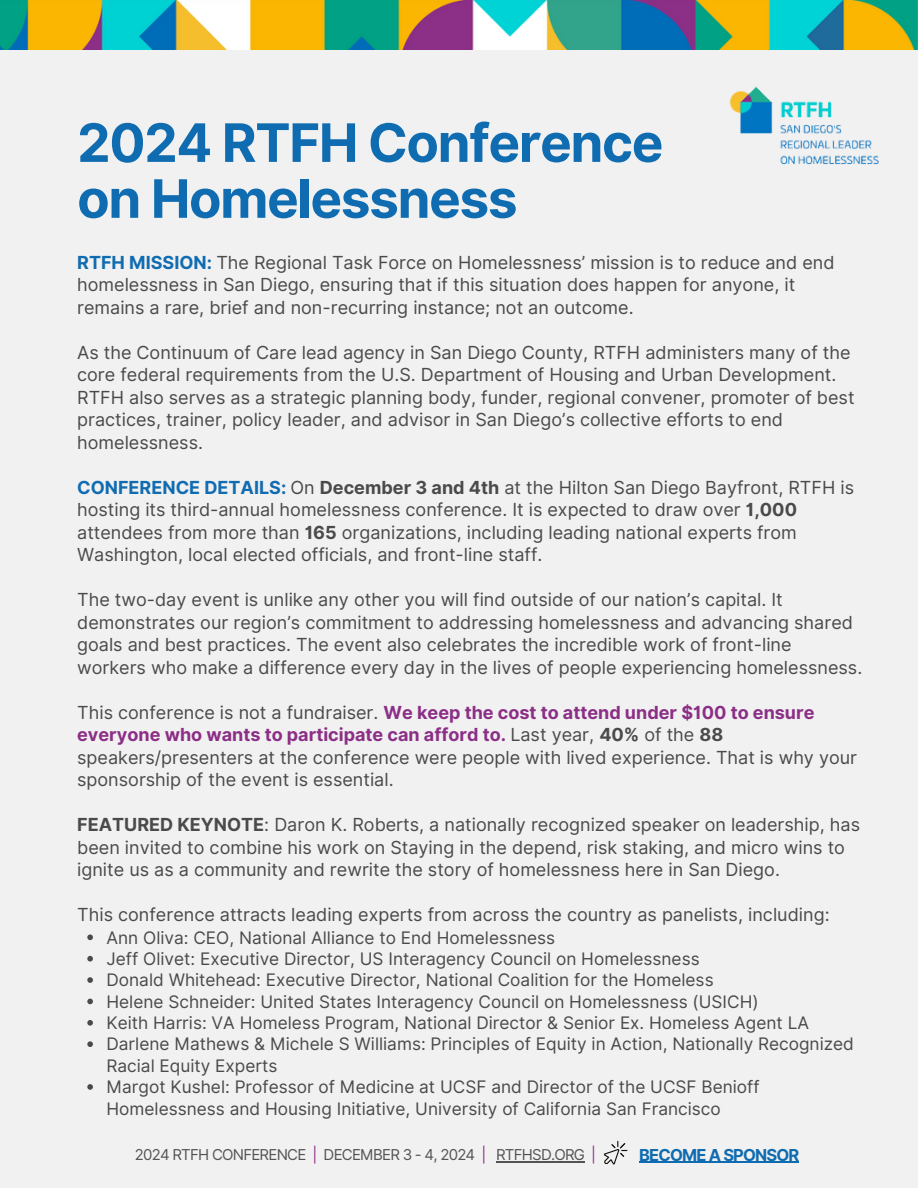
<style>
.page{position:relative;width:918px;height:1188px;background:#f1f1f1}
.page>*{position:absolute;margin:0;border:0;box-sizing:border-box;transform-origin:0 0}
.t1{font:700 52.95px/55.9px "Inter";letter-spacing:-.025em;color:#106cb1}
.t2{font:18px/22.5px "Inter";color:#4b4a4a}
.t3{font:17.25px/21.3px "Inter";color:#4b4a4a}
.t4{font:700 16.5px "Inter";letter-spacing:-.05em;color:#106cb1}
.t5{font:15px "Inter";letter-spacing:-.05em;color:#545454}
.s1{font-weight:700;color:#106cb1}
.s2{font-weight:700}
.s3{font-weight:700;color:#8b2f86}
.s4{color:#8b2f86}
</style>
<div class="page">
<svg style="left:87px;top:935px;width:6px;height:5px"></svg>
<svg style="left:87px;top:956px;width:6px;height:6px"></svg>
<svg style="left:87px;top:977px;width:6px;height:6px"></svg>
<svg style="left:87px;top:999px;width:6px;height:5px"></svg>
<svg style="left:87px;top:1020px;width:6px;height:6px"></svg>
<svg style="left:87px;top:1041px;width:6px;height:6px"></svg>
<svg style="left:87px;top:1084px;width:6px;height:6px"></svg>
<img style="left:0;top:0;width:918px;height:50px">
<img style="left:729px;top:86px;width:150px;height:79px">
<svg style="left:604px;top:1141px;width:23px;height:24px"></svg>
<hr style="left:496px;top:1162px;width:88px;height:1px;background:#545454">
<hr style="left:639px;top:1162px;width:160px;height:1px;background:#106cb1">
<p class="t1" style="left:77px;top:115px;width:588px">2024 RTFH Conference on Homelessness</p>
<p class="t2" style="left:77px;top:251px;width:759px"><span class="s1">RTFH MISSION:</span> The Regional Task Force on Homelessness’ mission is to reduce and end homelessness in San Diego, ensuring that if this situation does happen for anyone, it remains a rare, brief and non-recurring instance; not an outcome.</p>
<h1 class="t2" style="left:77px;top:341px;width:779px">As the Continuum of Care lead agency in San Diego County, RTFH administers many of the core federal requirements from the U.S. Department of Housing and Urban Development.<br>RTFH also serves as a strategic planning body, funder, regional convener, promoter of best practices, trainer, policy leader, and advisor in San Diego’s collective efforts to end homelessness.</h1>
<p class="t2" style="left:77px;top:476px;width:778px"><span class="s1">CONFERENCE DETAILS:</span> On <span class="s2">December 3 and 4th</span> at the Hilton San Diego Bayfront, RTFH is hosting its third-annual homelessness conference. It is expected to draw over <span class="s2">1,000 </span>attendees from more than <span class="s2">165</span> organizations, including leading national experts from Washington, local elected officials, and front-line staff.</p>
<h3 class="t2" style="left:77px;top:588px;width:787px">The two-day event is unlike any other you will find outside of our nation’s capital. It demonstrates our region’s commitment to addressing homelessness and advancing shared goals and best practices. The event also celebrates the incredible work of front-line workers who make a difference every day in the lives of people experiencing homelessness.</h3>
<h3 class="t2" style="left:77px;top:701px;width:781px">This conference is not a fundraiser. <span class="s3">We keep the cost to attend under $100 to ensure everyone who wants to participate can afford to.</span> Last year, <span class="s2">40%</span> of the <span class="s2">88 </span>speakers/presenters at the conference were people with lived experience. That is why your sponsorship of the event is essential.</h3>
<h3 class="t2" style="left:77px;top:813px;width:784px"><span class="s2">FEATURED KEYNOTE</span>: Daron K. Roberts, a nationally recognized speaker on leadership, has been invited to combine his work on Staying in the depend, risk staking, and micro wins to ignite us as a community and rewrite the story of homelessness here in San Diego.</h3>
<h3 class="t2" style="left:77px;top:903px;width:754px">This conference attracts leading experts from across the country as panelists, including:</h3>
<h3 class="t3" style="left:107px;top:927px;width:450px">Ann Oliva: CEO, National Alliance to End Homelessness</h3>
<h3 class="t3" style="left:107px;top:948px;width:595px">Jeff Olivet: Executive Director, US Interagency Council on Homelessness</h3>
<h3 class="t3" style="left:107px;top:969px;width:609px">Donald Whitehead: Executive Director, National Coalition for the Homeless</h3>
<p class="t3" style="left:107px;top:991px;width:654px">Helene Schneider: United States Interagency Council on Homelessness (USICH)</p>
<p class="t3" style="left:107px;top:1012px;width:704px">Keith Harris: VA Homeless Program, National Director &amp; Senior Ex. Homeless Agent LA</p>
<p class="t3" style="left:107px;top:1033px;width:749px">Darlene Mathews &amp; Michele S Williams: Principles of Equity in Action, Nationally Recognized<br>Racial Equity Experts</p>
<p class="t3" style="left:107px;top:1076px;width:655px">Margot Kushel: Professor of Medicine at UCSF and Director of the UCSF Benioff<br>Homelessness and Housing Initiative, University of California San Francisco</p>
<p class="t5" style="left:135px;top:1146px;width:463px">2024 RTFH CONFERENCE <span class="s4">|</span> DECEMBER 3 - 4, 2024 <span class="s4">|</span> RTFHSD.ORG <span class="s4">|</span></p>
<p class="t4" style="left:639px;top:1145px;width:162px">BECOME A SPONSOR</p>
</div>
